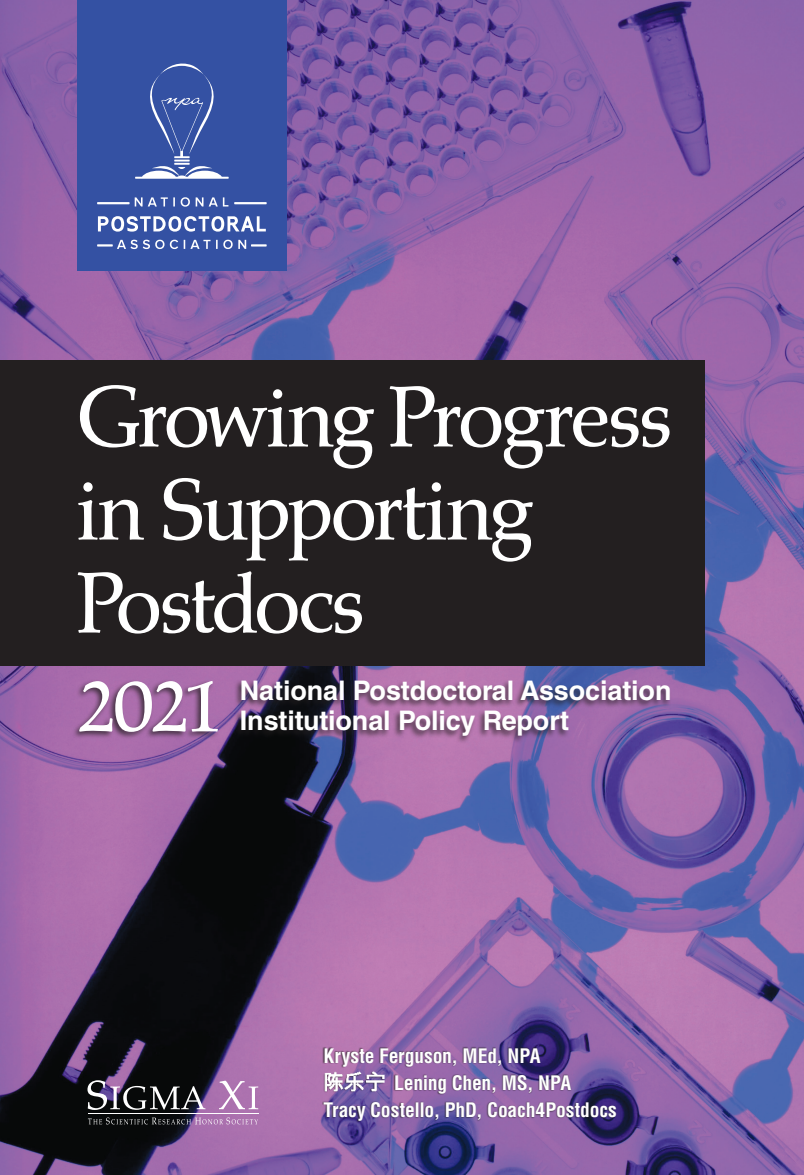
<style>
.page{position:relative;width:804px;height:1175px;background:#fff}
.page>*{position:absolute;margin:0;border:0;box-sizing:border-box;transform-origin:0 0}
.Head{font:90px/93px "Palatino Bk H";letter-spacing:-.035em;color:#fff}
.Head-2{font:82.5px "Palatino Bk H";color:#fff}
.NPA_Head2{font:700 27px/30px "Helvetica LT Std";letter-spacing:-.005em;color:#fff}
.NPA_Head1{font:700 condensed 19.5px "Helvetica LT Std";letter-spacing:-.005em;color:#fff}
</style>
<div class="page">
<img style="left:0;top:0;width:803px;height:1174px">
<div style="left:0;top:360px;width:704px;height:306px;background:#231f20"></div>
<div style="left:322px;top:1046px;width:294px;height:76px;background:#231f20;opacity:.75"></div>
<img style="left:323px;top:1070px;width:66px;height:22px">
<hr style="left:88px;top:1113px;width:170px;height:1px;background:#fff">
<svg style="left:88px;top:1117px;width:170px;height:7px"></svg>
<svg style="left:87px;top:1080px;width:118px;height:30px;background:#49464f"></svg>
<svg style="left:219px;top:1080px;width:39px;height:29px"></svg>
<div style="left:72px;top:679px;width:147px;height:60px;background:#231f20;opacity:.75"></div>
<div style="left:234px;top:678px;width:437px;height:65px;background:#231f20;opacity:.75"></div>
<div style="left:76px;top:0;width:210px;height:270px;background:#3451a3"></div>
<svg style="left:135px;top:63px;width:93px;height:116px"></svg>
<hr style="left:97px;top:202px;width:32px;height:2px;background:#fff">
<hr style="left:234px;top:202px;width:32px;height:2px;background:#fff">
<svg style="left:135px;top:197px;width:93px;height:10px"></svg>
<svg style="left:97px;top:240px;width:169px;height:9px"></svg>
<svg style="left:98px;top:216px;width:168px;height:16px"></svg>
<p class="Head" style="left:77px;top:377px;width:597px">Growing Progress in Supporting<br>Postdocs</p>
<p class="Head-2" style="left:77px;top:649px;width:148px">2021</p>
<p class="NPA_Head2" style="left:240px;top:675px;width:433px">National Postdoctoral Association<br>Institutional Policy Report</p>
<p class="NPA_Head1" style="left:323px;top:1043px;width:218px">Kryste Ferguson, MEd, NPA</p>
<p class="NPA_Head1" style="left:394px;top:1070px;width:178px">Lening Chen, MS, NPA</p>
<p class="NPA_Head1" style="left:323px;top:1097px;width:295px">Tracy Costello, PhD, Coach4Postdocs</p>
</div>
